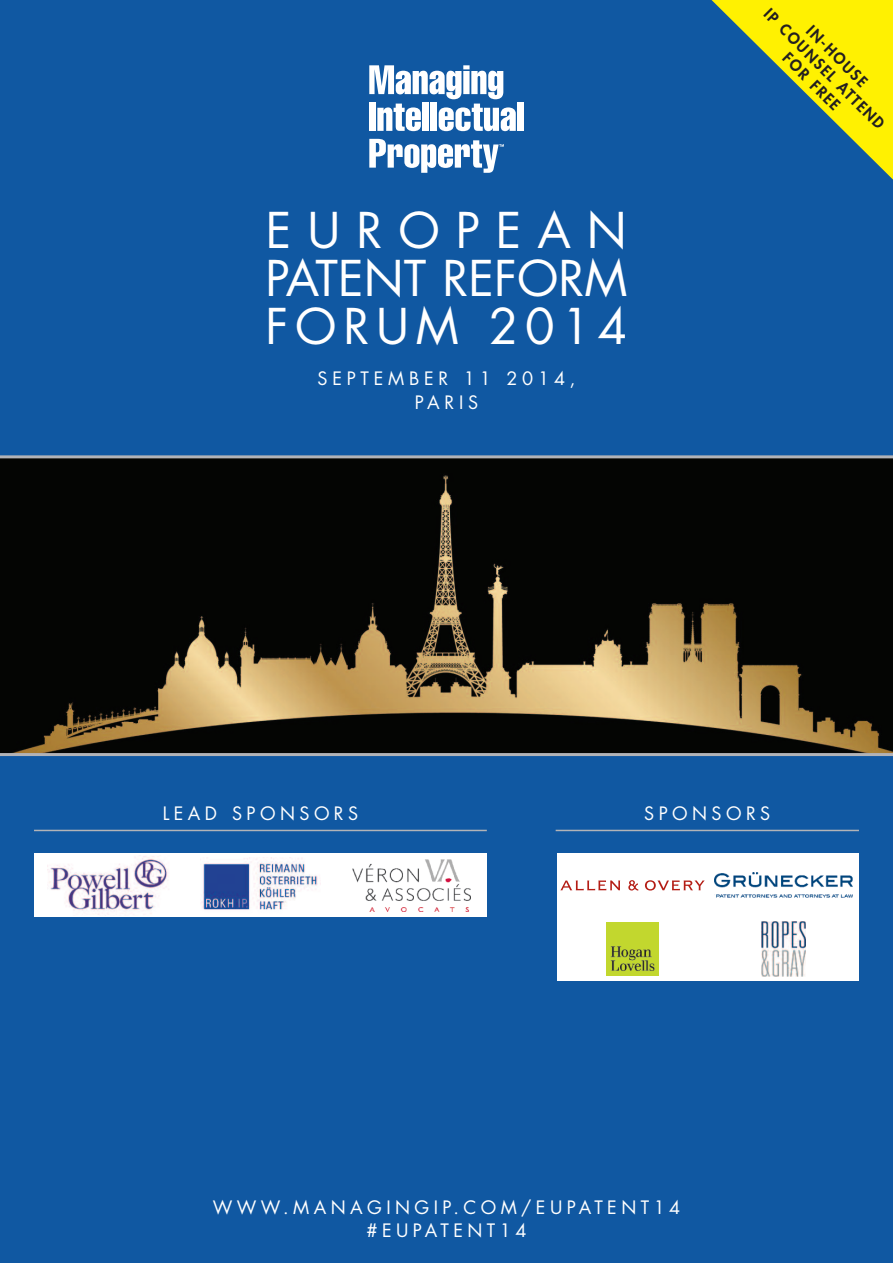
<style>
.page{position:relative;width:893px;height:1263px;background:#1058a2}
.page>*{position:absolute;margin:0;border:0;box-sizing:border-box;transform-origin:0 0}
.t1{font:48px/48px "Futura";letter-spacing:.14em;color:#fff;text-align:justify}
.t2{font:18px/22.2px "Futura";letter-spacing:.245em;color:#fff;text-align:center}
.t3{font:18px/24px "Futura";letter-spacing:.265em;color:#fff;text-align:center}
.t4{font:800 15px/18px "Futura";color:#231f20;text-align:center}
</style>
<div class="page">
<img style="left:0;top:458px;width:893px;height:295px">
<hr style="left:0;top:455px;width:893px;height:3px;background:#b2b3b7">
<hr style="left:0;top:753px;width:893px;height:3px;background:#b2b3b7">
<svg style="left:369px;top:65px;width:147px;height:66px"></svg>
<div style="left:518px;top:102px;width:6px;height:29px;background:#fff"></div>
<svg style="left:369px;top:139px;width:135px;height:34px"></svg>
<hr style="left:34px;top:830px;width:453px;height:1px;background:#b2b3b7">
<hr style="left:556px;top:830px;width:303px;height:1px;background:#b2b3b7">
<div style="left:34px;top:853px;width:151px;height:64px;background:#fff"></div>
<img style="left:48px;top:855px;width:121px;height:61px">
<div style="left:185px;top:853px;width:151px;height:64px;background:#fff"></div>
<img style="left:200px;top:857px;width:118px;height:53px">
<div style="left:336px;top:853px;width:151px;height:64px;background:#fff"></div>
<img style="left:353px;top:859px;width:117px;height:52px">
<div style="left:557px;top:853px;width:151px;height:64px;background:#fff"></div>
<svg style="left:628px;top:880px;width:10px;height:10px"></svg>
<svg style="left:560px;top:880px;width:60px;height:10px"></svg>
<svg style="left:645px;top:880px;width:60px;height:10px"></svg>
<div style="left:557px;top:917px;width:151px;height:64px;background:#fff"></div>
<img style="left:606px;top:923px;width:53px;height:52px">
<div style="left:708px;top:853px;width:151px;height:64px;background:#fff"></div>
<img style="left:715px;top:873px;width:137px;height:25px">
<div style="left:708px;top:917px;width:151px;height:64px;background:#fff"></div>
<img style="left:762px;top:922px;width:43px;height:54px">
<svg style="left:711px;top:0;width:182px;height:180px"></svg>
<h1 class="t1" style="left:265px;top:211px;width:364px">EUROPEAN PATENT REFORM FORUM 2014</h1>
<p class="t3" style="left:318px;top:368px;width:259px">SEPTEMBER 11 2014,<br>PARIS</p>
<p class="t4" style="left:785px;top:-7px;width:165px;rotate:45deg">IN-HOUSE<br>IP COUNSEL ATTEND<br>FOR FREE</p>
<p class="t2" style="left:163px;top:804px;width:197px">LEAD SPONSORS</p>
<p class="t2" style="left:644px;top:804px;width:128px">SPONSORS</p>
<p class="t2" style="left:213px;top:1198px;width:469px">WWW.MANAGINGIP.COM/EUPATENT14 #EUPATENT14</p>
</div>
